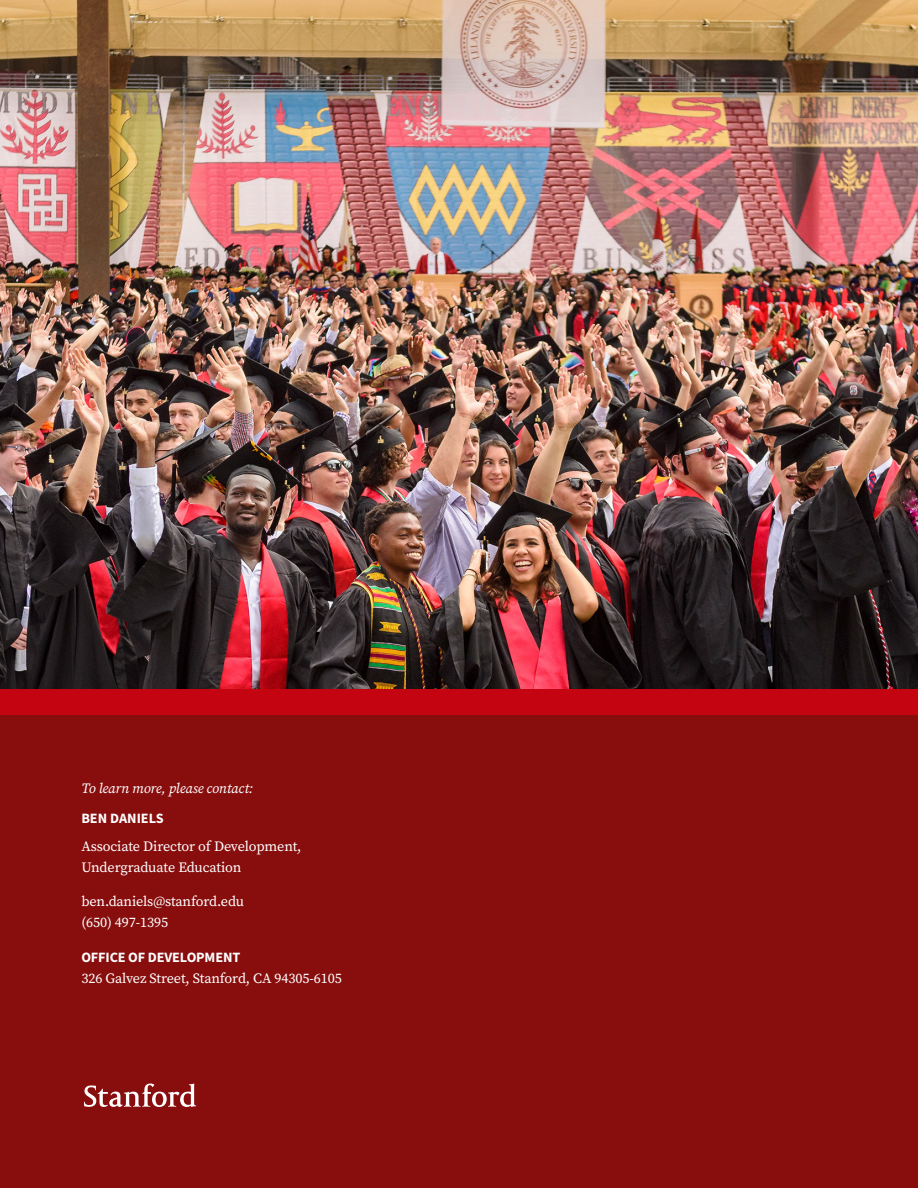
<style>
.page{position:relative;width:918px;height:1188px;background:#fff}
.page>*{position:absolute;margin:0;border:0;box-sizing:border-box;transform-origin:0 0}
.t1{font:14.25px/21px "Source Serif Variable";letter-spacing:-.01em;color:#fff}
.t2{font:700 14.25px "Source Sans 3";letter-spacing:-.01em;color:#fff}
.t3{font:italic 14.25px "Source Serif Variable";letter-spacing:-.01em;color:#fff}
</style>
<div class="page">
<img style="left:0;top:0;width:918px;height:689px">
<div style="left:0;top:702px;width:918px;height:486px;background:#880d0d"></div>
<div style="left:0;top:689px;width:918px;height:26px;background:#c40410"></div>
<svg style="left:84px;top:1084px;width:112px;height:23px"></svg>
<p class="t3" style="left:81px;top:779px;width:173px">To learn more, please contact:</p>
<p class="t2" style="left:81px;top:809px;width:84px">BEN DANIELS</p>
<p class="t1" style="left:81px;top:836px;width:222px">Associate Director of Development,<br>Undergraduate Education</p>
<p class="t1" style="left:81px;top:891px;width:164px">ben.daniels@stanford.edu (650) 497-1395</p>
<p class="t2" style="left:81px;top:948px;width:160px">OFFICE OF DEVELOPMENT</p>
<p class="t1" style="left:81px;top:968px;width:262px">326 Galvez Street, Stanford, CA 94305-6105</p>
</div>
